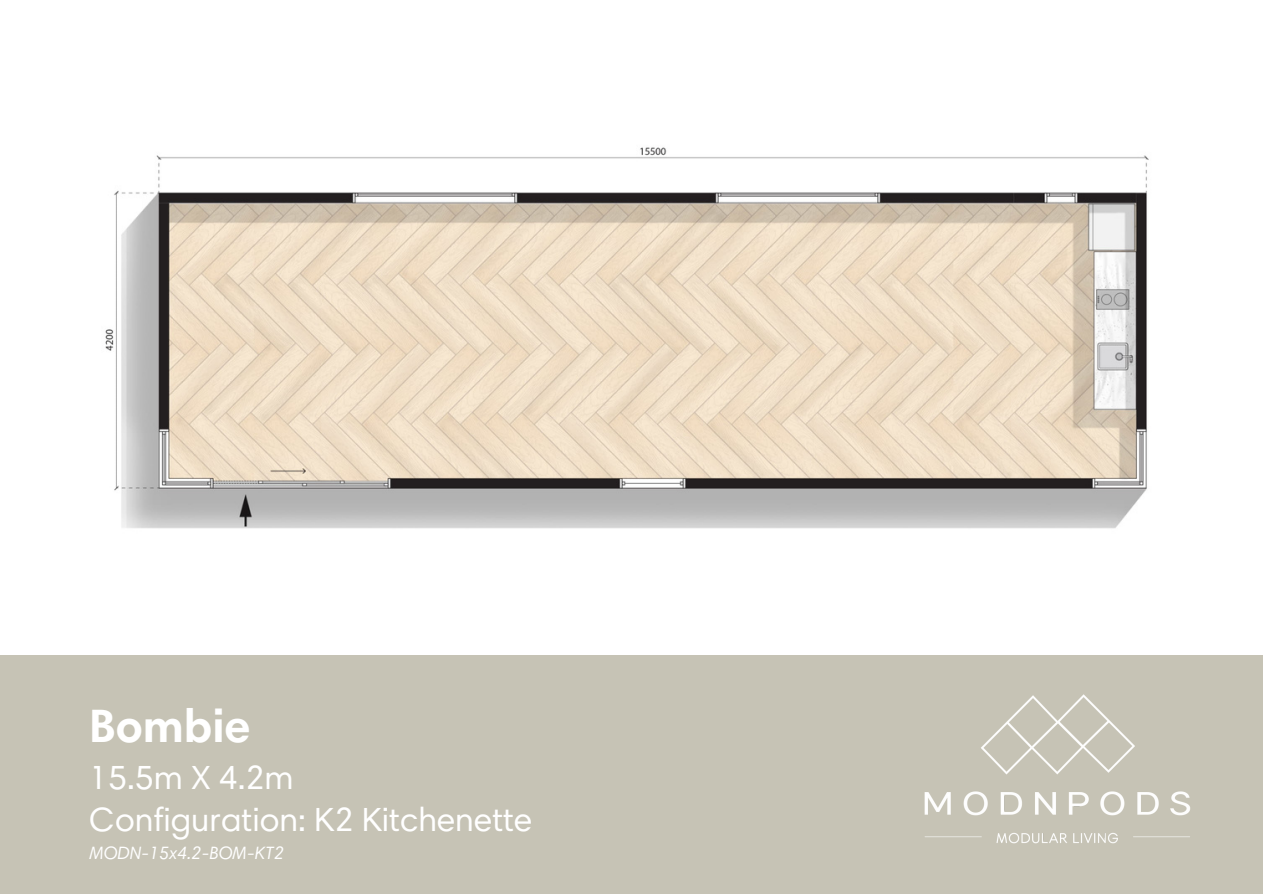
<style>
.page{position:relative;width:1263px;height:894px;background:#fff}
.page>*{position:absolute;margin:0;border:0;box-sizing:border-box;transform-origin:0 0}
.t1{font:700 47.25px "Harmonia Sans Pro Cyr";color:#fff}
.t2{font:33.75px/42.8px "Harmonia Sans Pro Cyr";color:#fff}
.t3{font:italic 18px "Harmonia Sans Pro Cyr";color:#fff}
</style>
<div class="page">
<img style="left:105px;top:147px;width:1044px;height:382px">
<div style="left:0;top:655px;width:1263px;height:238px;background:#c6c3b5"></div>
<img style="left:924px;top:694px;width:267px;height:150px">
<h1 class="t1" style="left:89px;top:707px;width:163px">Bombie</h1>
<p class="t2" style="left:89px;top:759px;width:445px">15.5m X 4.2m<br>Configuration: K2 Kitchenette</p>
<p class="t3" style="left:89px;top:845px;width:196px">MODN-15x4.2-BOM-KT2</p>
</div>
